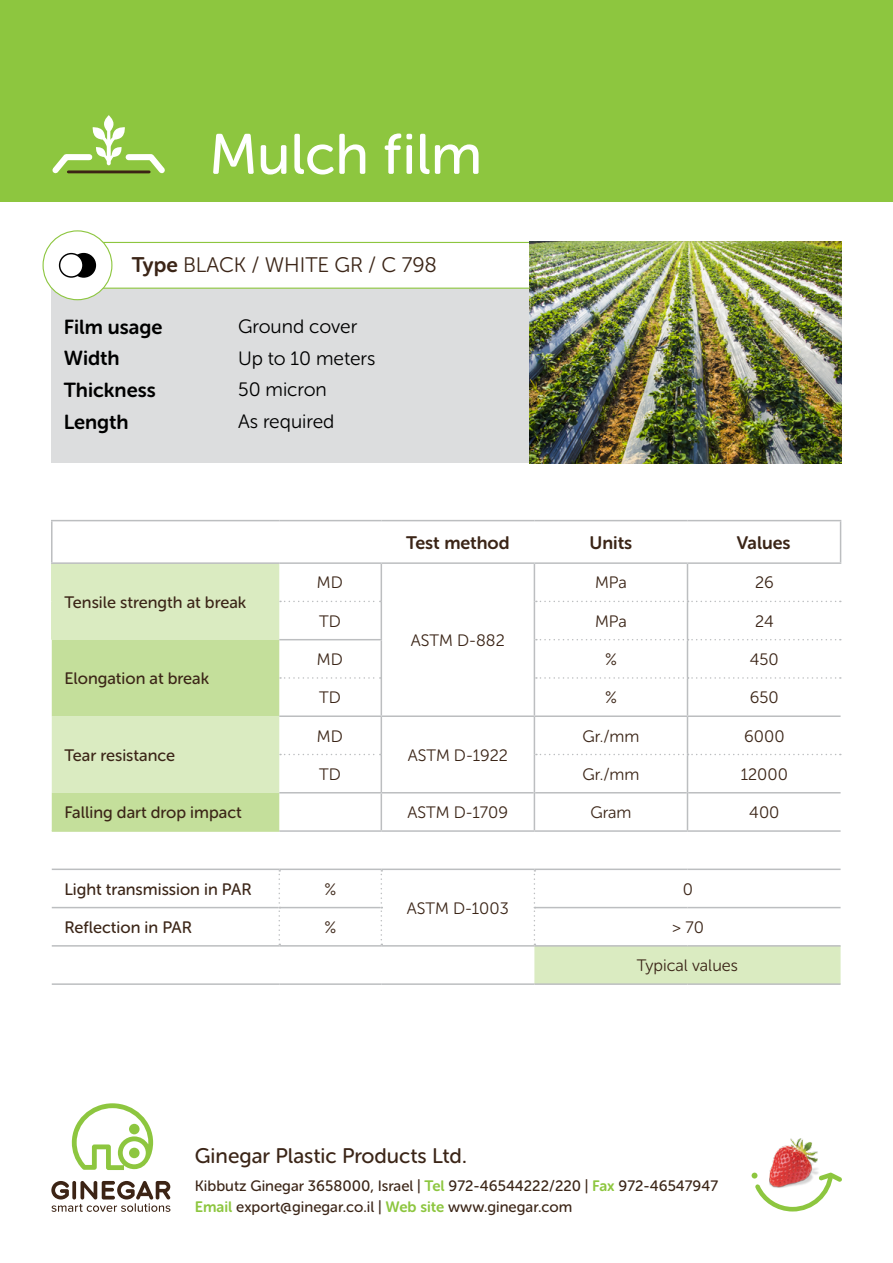
<style>
.page{position:relative;width:893px;height:1263px;background:#fff}
.page>*{position:absolute;margin:0;border:0;box-sizing:border-box;transform-origin:0 0}
.t1{font:56.85px "Museo Sans Rounded 500";color:#fff}
.t2{font:21px "Museo Sans Rounded 500";color:#3b2517}
.t3{font:21px "Museo Sans Rounded 300";color:#3b2517}
.t4{font:20.25px/31.7px "Museo Sans Rounded 700";color:#000}
.t5{font:19.35px/31.7px "Museo Sans Rounded 300";color:#000}
.t6{font:18px "Museo Sans Rounded 700";color:#3b2517}
.t7{font:16.5px "Museo Sans Rounded 300";color:#3b2517}
.t8{font:16.5px "Museo Sans Rounded 500";color:#3b2517}
.t9{font:15px/21px "Museo Sans Rounded 500";color:#3b2517}
.s1{font-family:"Museo Sans Rounded 700"}
.s2{font-family:"Museo Sans Rounded 700";color:#8dc63f}
</style>
<div class="page">
<div style="left:0;top:0;width:893px;height:201px;background:#8dc63f"></div>
<svg style="left:52px;top:115px;width:113px;height:59px"></svg>
<img style="left:751px;top:1138px;width:67px;height:39px">
<svg style="left:752px;top:1172px;width:90px;height:39px"></svg>
<svg style="left:72px;top:1103px;width:81px;height:67px"></svg>
<svg style="left:51px;top:1181px;width:119px;height:31px"></svg>
<div style="left:51px;top:265px;width:486px;height:198px;background:#dcddde"></div>
<div style="left:80px;top:242px;width:589px;height:47px;background:#fff;border:1px solid #8dc63f"></div>
<img style="left:530px;top:242px;width:312px;height:221px">
<div style="left:43px;top:231px;width:69px;height:69px;background:#fff;border-radius:50%"></div>
<div style="left:43px;top:230px;width:69px;height:70px;border:1px solid #8dc63f;border-radius:50%"></div>
<div style="left:72px;top:254px;width:23px;height:23px;background:#000;border-radius:50%"></div>
<div style="left:71px;top:253px;width:25px;height:25px;border:1px solid #000;border-radius:50%"></div>
<div style="left:60px;top:254px;width:23px;height:23px;background:#fff;border-radius:50%"></div>
<div style="left:59px;top:253px;width:25px;height:25px;border:1px solid #000;border-radius:50%"></div>
<svg style="left:52px;top:564px;width:789px;height:419px"></svg>
<hr style="left:279px;top:639px;width:103px;height:1px;background:#bcbec0">
<hr style="left:381px;top:564px;width:1px;height:37px;background:#bcbec0">
<hr style="left:381px;top:601px;width:1px;height:38px;background:#bcbec0">
<hr style="left:381px;top:640px;width:1px;height:38px;background:#bcbec0">
<hr style="left:381px;top:678px;width:1px;height:37px;background:#bcbec0">
<hr style="left:381px;top:717px;width:1px;height:37px;background:#bcbec0">
<hr style="left:381px;top:754px;width:1px;height:38px;background:#bcbec0">
<hr style="left:381px;top:793px;width:1px;height:37px;background:#bcbec0">
<hr style="left:381px;top:792px;width:153px;height:1px;background:#bcbec0">
<hr style="left:535px;top:792px;width:152px;height:1px;background:#bcbec0">
<hr style="left:688px;top:792px;width:153px;height:1px;background:#bcbec0">
<hr style="left:381px;top:715px;width:153px;height:2px;background:#bcbec0">
<hr style="left:534px;top:715px;width:153px;height:2px;background:#bcbec0">
<hr style="left:687px;top:715px;width:154px;height:2px;background:#bcbec0">
<hr style="left:534px;top:564px;width:1px;height:37px;background:#bcbec0">
<hr style="left:534px;top:601px;width:1px;height:39px;background:#bcbec0">
<hr style="left:534px;top:640px;width:1px;height:38px;background:#bcbec0">
<hr style="left:534px;top:678px;width:1px;height:37px;background:#bcbec0">
<hr style="left:534px;top:717px;width:1px;height:37px;background:#bcbec0">
<hr style="left:534px;top:754px;width:1px;height:39px;background:#bcbec0">
<hr style="left:534px;top:793px;width:1px;height:37px;background:#bcbec0">
<hr style="left:687px;top:564px;width:1px;height:37px;background:#bcbec0">
<hr style="left:687px;top:602px;width:1px;height:37px;background:#bcbec0">
<hr style="left:687px;top:640px;width:1px;height:37px;background:#bcbec0">
<hr style="left:687px;top:679px;width:1px;height:36px;background:#bcbec0">
<hr style="left:687px;top:717px;width:1px;height:37px;background:#bcbec0">
<hr style="left:687px;top:755px;width:1px;height:38px;background:#bcbec0">
<hr style="left:687px;top:793px;width:1px;height:37px;background:#bcbec0">
<hr style="left:279px;top:830px;width:102px;height:2px;background:#bcbec0">
<hr style="left:381px;top:830px;width:153px;height:2px;background:#bcbec0">
<hr style="left:534px;top:830px;width:153px;height:2px;background:#bcbec0">
<hr style="left:687px;top:830px;width:154px;height:2px;background:#bcbec0">
<hr style="left:51px;top:564px;width:2px;height:37px;background:#daebc1">
<hr style="left:51px;top:601px;width:2px;height:39px;background:#daebc1">
<svg style="left:280px;top:601px;width:101px;height:1px"></svg>
<svg style="left:52px;top:640px;width:329px;height:191px"></svg>
<svg style="left:536px;top:601px;width:305px;height:1px"></svg>
<svg style="left:536px;top:639px;width:305px;height:1px"></svg>
<svg style="left:536px;top:677px;width:305px;height:2px"></svg>
<svg style="left:536px;top:754px;width:305px;height:1px"></svg>
<hr style="left:52px;top:830px;width:227px;height:2px;background:#c4df9b">
<hr style="left:51px;top:520px;width:228px;height:1px;background:#bcbec0">
<hr style="left:279px;top:520px;width:102px;height:1px;background:#bcbec0">
<hr style="left:381px;top:520px;width:153px;height:1px;background:#bcbec0">
<hr style="left:534px;top:520px;width:153px;height:1px;background:#bcbec0">
<hr style="left:687px;top:520px;width:154px;height:1px;background:#bcbec0">
<hr style="left:840px;top:521px;width:1px;height:41px;background:#bcbec0">
<hr style="left:51px;top:562px;width:228px;height:2px;background:#bcbec0">
<hr style="left:279px;top:562px;width:102px;height:2px;background:#bcbec0">
<hr style="left:381px;top:562px;width:153px;height:2px;background:#bcbec0">
<hr style="left:534px;top:562px;width:153px;height:2px;background:#bcbec0">
<hr style="left:687px;top:562px;width:154px;height:2px;background:#bcbec0">
<hr style="left:51px;top:521px;width:2px;height:41px;background:#bcbec0">
<hr style="left:52px;top:868px;width:227px;height:2px;background:#bcbec0">
<hr style="left:279px;top:868px;width:102px;height:2px;background:#bcbec0">
<hr style="left:381px;top:868px;width:153px;height:2px;background:#bcbec0">
<hr style="left:534px;top:868px;width:153px;height:2px;background:#bcbec0">
<hr style="left:687px;top:868px;width:154px;height:2px;background:#bcbec0">
<hr style="left:52px;top:907px;width:227px;height:1px;background:#bcbec0">
<hr style="left:280px;top:907px;width:101px;height:1px;background:#bcbec0">
<hr style="left:535px;top:907px;width:152px;height:1px;background:#bcbec0">
<hr style="left:687px;top:907px;width:154px;height:1px;background:#bcbec0">
<hr style="left:52px;top:945px;width:227px;height:2px;background:#bcbec0">
<hr style="left:279px;top:945px;width:102px;height:2px;background:#bcbec0">
<hr style="left:381px;top:945px;width:153px;height:2px;background:#bcbec0">
<hr style="left:534px;top:945px;width:153px;height:2px;background:#bcbec0">
<hr style="left:687px;top:945px;width:154px;height:2px;background:#bcbec0">
<hr style="left:534px;top:983px;width:153px;height:2px;background:#bcbec0">
<hr style="left:687px;top:983px;width:154px;height:2px;background:#bcbec0">
<hr style="left:52px;top:983px;width:227px;height:2px;background:#bcbec0">
<hr style="left:279px;top:983px;width:102px;height:2px;background:#bcbec0">
<hr style="left:381px;top:983px;width:153px;height:2px;background:#bcbec0">
<svg style="left:381px;top:870px;width:1px;height:75px"></svg>
<svg style="left:534px;top:870px;width:1px;height:75px"></svg>
<svg style="left:279px;top:870px;width:1px;height:75px"></svg>
<h1 class="t1" style="left:209px;top:123px;width:274px">Mulch film</h1>
<p class="t3" style="left:132px;top:253px;width:307px"><span class="s1">Type</span> BLACK / WHITE GR C/ 798</p>
<p class="t4" style="left:64px;top:311px;width:100px">Film usage<br>Width<br>Thickness<br>Length</p>
<p class="t5" style="left:238px;top:311px;width:139px">Ground cover<br>Up to 10 meters<br>50 micron<br>As required</p>
<p class="t8" style="left:65px;top:593px;width:183px">Tensile strength at break</p>
<p class="t8" style="left:65px;top:669px;width:146px">Elongation at break</p>
<p class="t8" style="left:65px;top:746px;width:112px">Tear resistance</p>
<p class="t8" style="left:65px;top:803px;width:179px">Falling dart drop impact</p>
<p class="t8" style="left:64px;top:880px;width:189px">Light transmission in PAR</p>
<p class="t8" style="left:64px;top:918px;width:129px">Reflection in PAR</p>
<p class="t7" style="left:317px;top:574px;width:27px">MD</p>
<p class="t7" style="left:319px;top:612px;width:23px">TD</p>
<p class="t7" style="left:317px;top:650px;width:27px">MD</p>
<p class="t7" style="left:319px;top:689px;width:23px">TD</p>
<p class="t7" style="left:317px;top:727px;width:27px">MD</p>
<p class="t7" style="left:319px;top:765px;width:23px">TD</p>
<p class="t7" style="left:324px;top:880px;width:13px">%</p>
<p class="t7" style="left:324px;top:918px;width:13px">%</p>
<p class="t6" style="left:406px;top:532px;width:105px">Test method</p>
<p class="t7" style="left:411px;top:631px;width:95px">ASTM D-882</p>
<p class="t7" style="left:408px;top:746px;width:102px">ASTM D-1922</p>
<p class="t7" style="left:408px;top:803px;width:102px">ASTM D-1709</p>
<p class="t7" style="left:407px;top:899px;width:103px">ASTM D-1003</p>
<p class="t6" style="left:590px;top:532px;width:44px">Units</p>
<p class="t6" style="left:737px;top:532px;width:55px">Values</p>
<p class="t7" style="left:595px;top:574px;width:33px">MPa</p>
<p class="t7" style="left:755px;top:574px;width:20px">26</p>
<p class="t7" style="left:595px;top:612px;width:33px">MPa</p>
<p class="t7" style="left:755px;top:612px;width:20px">24</p>
<p class="t7" style="left:605px;top:650px;width:13px">%</p>
<p class="t7" style="left:750px;top:650px;width:30px">450</p>
<p class="t7" style="left:605px;top:689px;width:13px">%</p>
<p class="t7" style="left:750px;top:689px;width:30px">650</p>
<p class="t7" style="left:582px;top:727px;width:58px">Gr./mm</p>
<p class="t7" style="left:744px;top:727px;width:42px">6000</p>
<p class="t7" style="left:582px;top:765px;width:58px">Gr./mm</p>
<p class="t7" style="left:741px;top:765px;width:49px">12000</p>
<p class="t7" style="left:590px;top:803px;width:43px">Gram</p>
<p class="t7" style="left:749px;top:803px;width:32px">400</p>
<p class="t7" style="left:683px;top:880px;width:12px">0</p>
<p class="t7" style="left:671px;top:918px;width:34px">&lt;70</p>
<p class="t7" style="left:637px;top:956px;width:103px">Typical values</p>
<p class="t2" style="left:195px;top:1144px;width:273px">Ginegar Plastic Products Ltd.</p>
<p class="t9" style="left:195px;top:1175px;width:525px">Kibbutz Ginegar 3658000, Israel | <span class="s2">Tel</span> 972-46544222/220 | <span class="s2">Fax</span> 972-46547947<br><span class="s2">Email</span> export@ginegar.co i l. | <span class="s2">Web site</span> www.ginegar.com</p>
</div>
